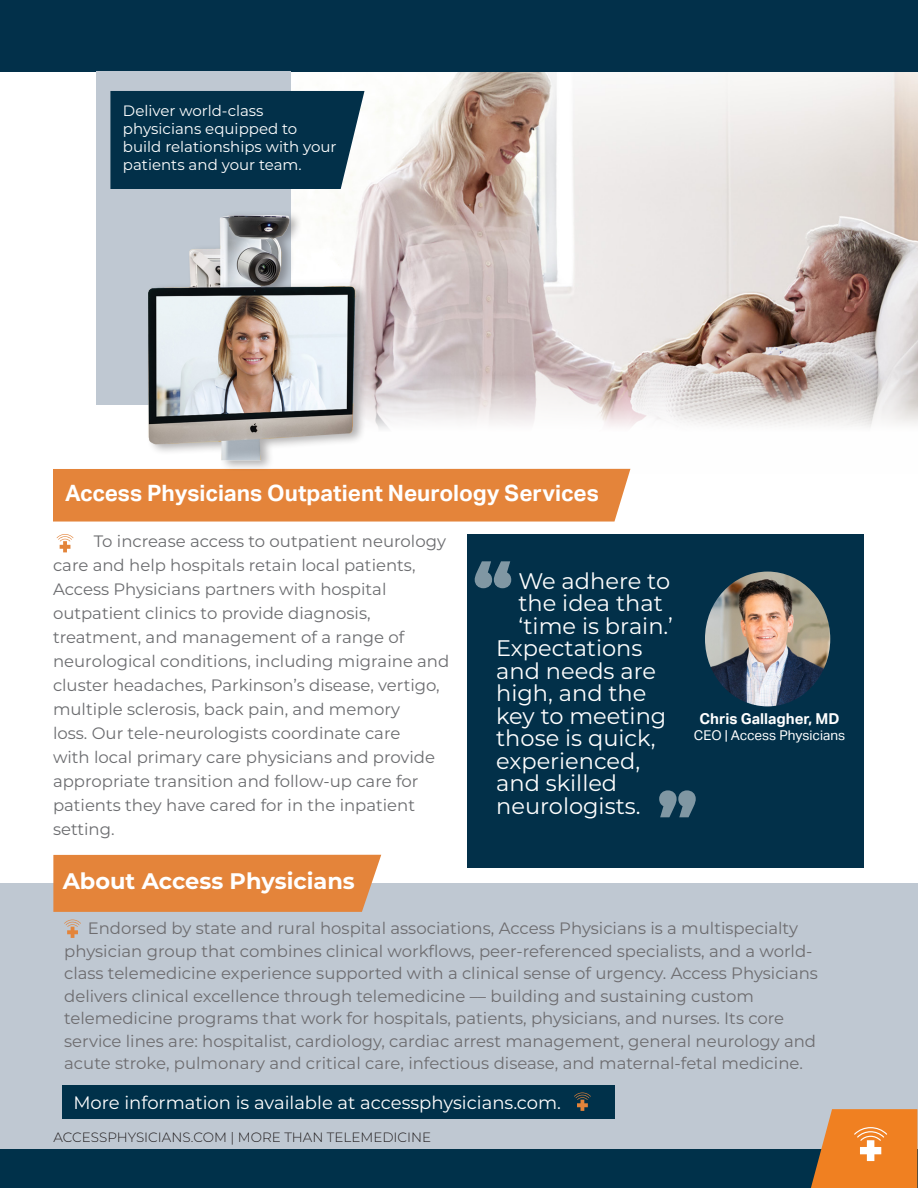
<style>
.page{position:relative;width:918px;height:1188px;background:#fff}
.page>*{position:absolute;margin:0;border:0;box-sizing:border-box;transform-origin:0 0}
.t1{font:900 66px "Montserrat";color:#fff}
.t2{font:22.5px "Montserrat";color:#fff}
.t3{font:700 22.5px "Aktiv Grotesk";color:#fff}
.t4{font:700 22.5px "Montserrat";color:#fff}
.t5{font:18px "Montserrat";color:#fff}
.t6{font:16.5px/22.5px "Montserrat";color:#6d6c6f}
.t7{font:16.5px/24px "Montserrat";color:#6b6c6f}
.t8{font:15px/18px "Montserrat";color:#fff}
.t9{font:700 15px "Aktiv Grotesk";color:#fff}
.t10{font:300 13.5px "Montserrat";color:#231f20}
.t11{font:13.5px "Aktiv Grotesk";color:#fff}
</style>
<div class="page">
<div style="left:467px;top:534px;width:397px;height:333px;background:#023049"></div>
<img style="left:0;top:71px;width:918px;height:399px">
<div style="left:0;top:0;width:918px;height:71px;background:#02304a"></div>
<img style="left:705px;top:572px;width:125px;height:134px">
<div style="left:53px;top:469px;width:577px;height:53px;background:#e4843a"></div>
<svg style="left:57px;top:534px;width:16px;height:18px"></svg>
<div style="left:96px;top:71px;width:194px;height:334px;background:#bfc8d2"></div>
<img style="left:131px;top:210px;width:251px;height:263px">
<div style="left:0;top:883px;width:917px;height:305px;background:#bfc8d2"></div>
<div style="left:0;top:1149px;width:917px;height:39px;background:#00314a"></div>
<svg style="left:811px;top:1109px;width:106px;height:79px;background:#e68939"></svg>
<div style="left:53px;top:855px;width:328px;height:57px;background:#e4843a"></div>
<div style="left:62px;top:1085px;width:553px;height:34px;background:#00314a"></div>
<svg style="left:64px;top:920px;width:17px;height:18px"></svg>
<svg style="left:574px;top:1093px;width:17px;height:18px"></svg>
<div style="left:110px;top:91px;width:255px;height:98px;background:#023049"></div>
<p class="t8" style="left:123px;top:101px;width:215px">Deliver world-class physicians equipped to build relationships with your patients and your team.</p>
<p class="t3" style="left:65px;top:480px;width:535px">Access Physicians Outpatient Neurology Services</p>
<p class="t7" style="left:53px;top:529px;width:398px;text-indent:41px">To increase access to outpatient neurology care and help hospitals retain local patients, Access Physicians partners with hospital outpatient clinics to provide diagnosis, treatment, and management of a range of neurological conditions, including migraine and cluster headaches, Parkinson’s disease, vertigo, multiple sclerosis, back pain, and memory<br>loss. Our tele-neurologists coordinate care<br>with local primary care physicians and provide appropriate transition and follow-up care for patients they have cared for in the inpatient setting.</p>
<p class="t4" style="left:63px;top:865px;width:294px">About Access Physicians</p>
<h1 class="t1" style="left:473px;top:537px;width:41px">“</h1>
<p class="t2" style="left:518px;top:565px;width:153px">We adhere to</p>
<p class="t2" style="left:518px;top:588px;width:146px">the idea that</p>
<p class="t2" style="left:518px;top:610px;width:156px">‘time is brain.’</p>
<p class="t2" style="left:496px;top:633px;width:148px">Expectations</p>
<p class="t2" style="left:496px;top:655px;width:161px">and needs are</p>
<p class="t2" style="left:496px;top:678px;width:152px">high, and the</p>
<p class="t2" style="left:496px;top:700px;width:172px">key to meeting</p>
<p class="t2" style="left:496px;top:723px;width:161px">those is quick,</p>
<p class="t2" style="left:496px;top:745px;width:145px">experienced,</p>
<p class="t2" style="left:496px;top:768px;width:123px">and skilled</p>
<p class="t2" style="left:496px;top:790px;width:146px">neurologists.</p>
<p class="t9" style="left:700px;top:710px;width:141px">Chris Gallagher, MD</p>
<p class="t11" style="left:694px;top:728px;width:153px">CEO | Access Physicians</p>
<h1 class="t1" style="left:697px;top:841px;width:41px;rotate:-180deg">“</h1>
<p class="t6" style="left:64px;top:916px;width:755px;text-indent:23px">Endorsed by state and rural hospital associations, Access Physicians is a multispecialty physician group that combines clinical workflows, peer-referenced specialists, and a world&shy;class telemedicine experience supported with a clinical sense of urgency. Access Physicians delivers clinical excellence through telemedicine –– building and sustaining custom telemedicine programs that work for hospitals, patients, physicians, and nurses. Its core service lines are: hospitalist, cardiology, cardiac arrest management, general neurology and acute stroke, pulmonary and critical care, infectious disease, and maternal-fetal medicine.</p>
<p class="t5" style="left:73px;top:1090px;width:489px">More information is available at accessphysicians.com.</p>
<p class="t10" style="left:53px;top:1128px;width:379px">ACCESSPHYSICIANS.COM | MORE THAN TELEMEDICINE</p>
</div>
